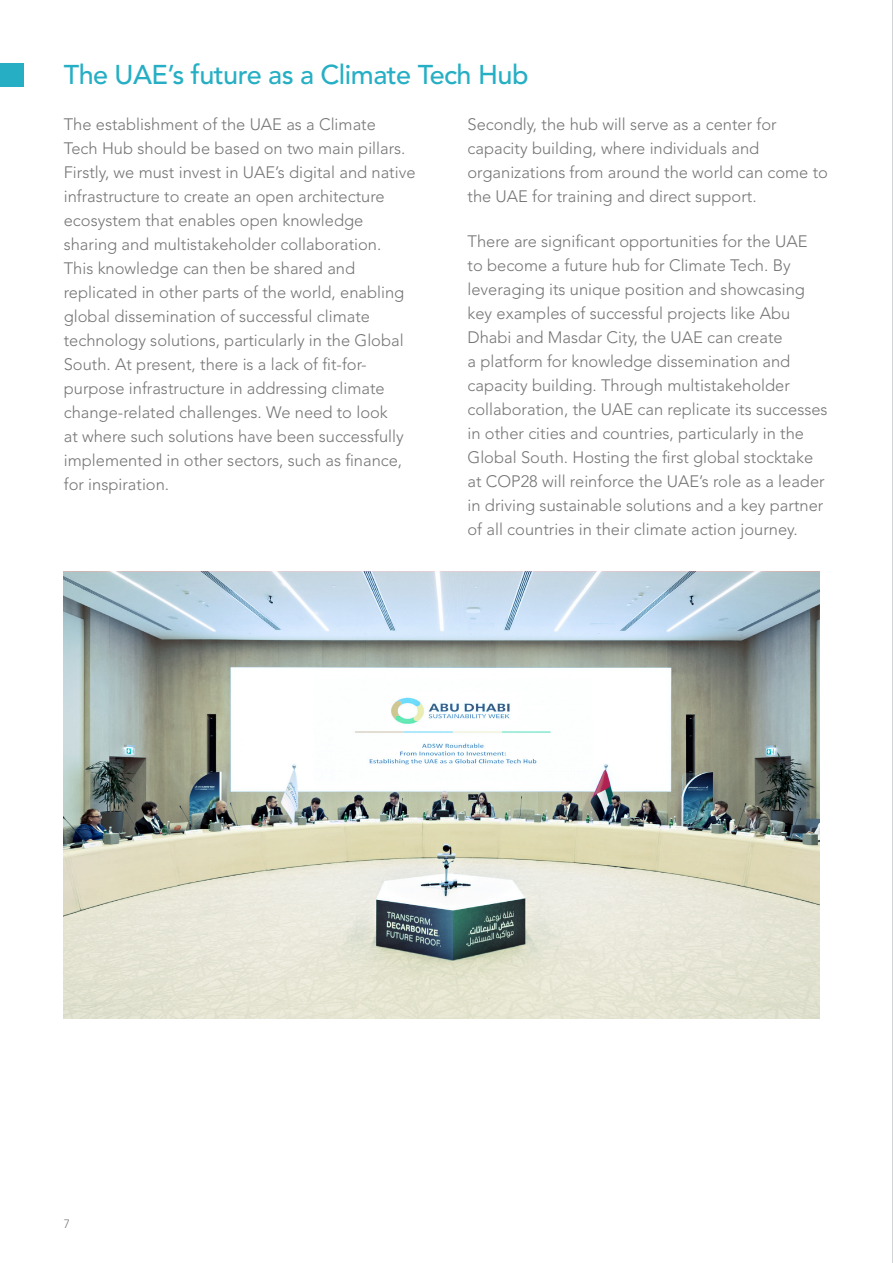
<style>
.page{position:relative;width:893px;height:1263px;background:#fff}
.page>*{position:absolute;margin:0;border:0;box-sizing:border-box;transform-origin:0 0}
.t1{font:500 27px "Avenir LT Std";letter-spacing:-.02em;color:#26afc4}
.t2{font:300 16.5px/24px "Avenir LT Std";color:#757577}
.t3{font:300 12px "Avenir LT Std";color:#757577}
</style>
<div class="page">
<hr style="left:892px;top:0;width:1px;height:1263px;background:#a8a9ad">
<div style="left:0;top:64px;width:23px;height:23px;background:#26afc4"></div>
<img style="left:64px;top:572px;width:755px;height:446px">
<p class="t1" style="left:64px;top:59px;width:466px">The UAE’s future as a Climate Tech Hub</p>
<p class="t2" style="left:64px;top:112px;width:353px">The establishment of the UAE as a Climate<br>Tech Hub should be based on two main pillars.<br>Firstly, we must invest in UAE’s digital and native infrastructure to create an open architecture ecosystem that enables open knowledge sharing and multistakeholder collaboration.<br>This knowledge can then be shared and replicated in other parts of the world, enabling global dissemination of successful climate technology solutions, particularly in the Global South. At present, there is a lack of fit-for&shy;purpose infrastructure in addressing climate change-related challenges. We need to look<br>at where such solutions have been successfully implemented in other sectors, such as finance, for inspiration.</p>
<p class="t2" style="left:467px;top:112px;width:362px">Secondly, the hub will serve as a center for capacity building, where individuals and organizations from around the world can come to the UAE for training and direct support.</p>
<p class="t2" style="left:467px;top:230px;width:362px">There are significant opportunities for the UAE<br>to become a future hub for Climate Tech. By leveraging its unique position and showcasing key examples of successful projects like Abu Dhabi and Masdar City, the UAE can create<br>a platform for knowledge dissemination and capacity building. Through multistakeholder collaboration, the UAE can replicate its successes in other cities and countries, particularly in the Global South. Hosting the first global stocktake at COP28 will reinforce the UAE’s role as a leader in driving sustainable solutions and a key partner of all countries in their climate action journey.</p>
<p class="t3" style="left:64px;top:1216px;width:8px">7</p>
</div>
